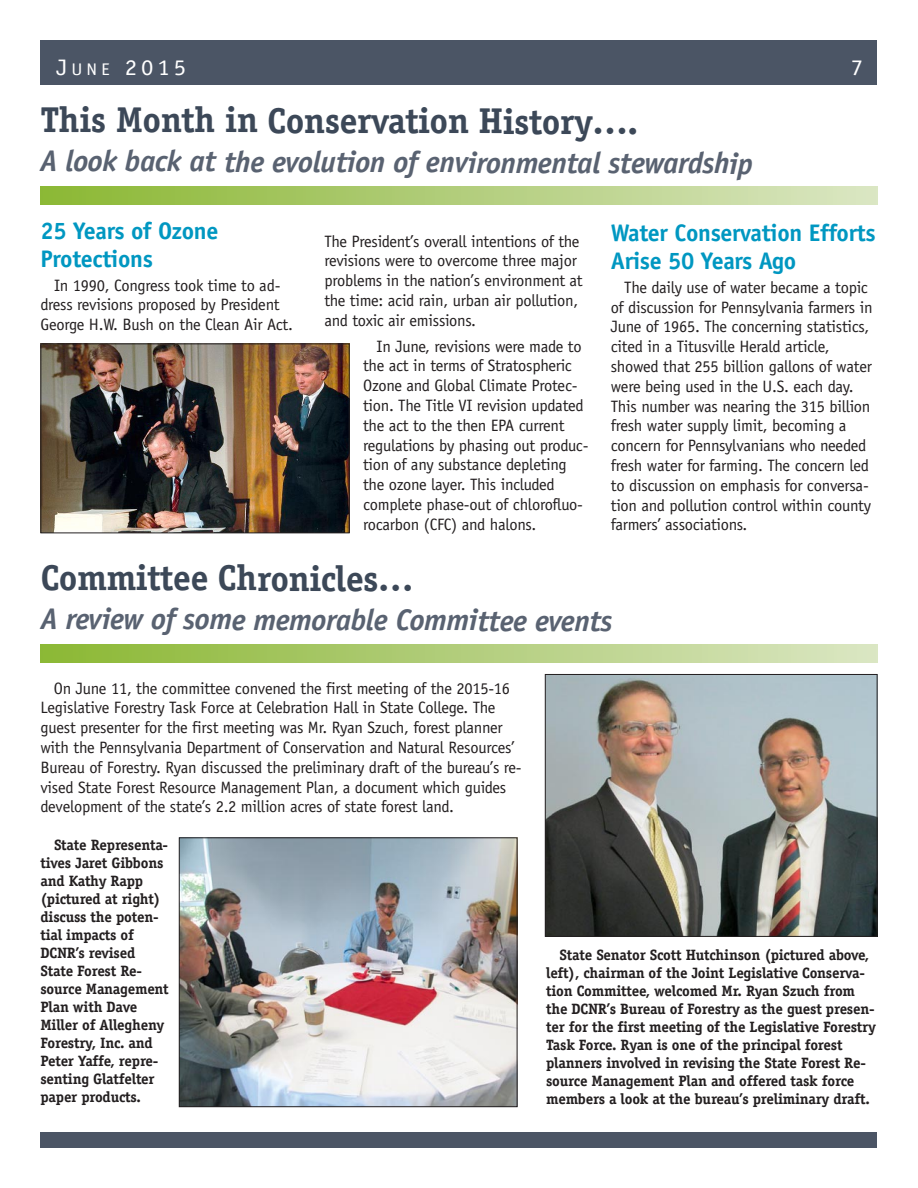
<style>
.page{position:relative;width:918px;height:1188px;background:#fff}
.page>*{position:absolute;margin:0;border:0;box-sizing:border-box;transform-origin:0 0}
.t1{font:700 36px "Officina Serif";letter-spacing:-.02em;color:#3c4858}
.t2{font:italic 700 30px "Officina Sans";letter-spacing:-.02em;color:#596271}
.t3{font:700 24px/28.8px "Officina Sans";letter-spacing:-.015em;color:#0097c1}
.t4{font:22.5px "Officina Sans";color:#fff;scale:1.1 1}
.t5{font:16.5px/19.8px "Officina Sans";letter-spacing:-.015em;color:#231f20}
.t6{font:700 15px/18px "Officina Serif";letter-spacing:-.015em;color:#231f20}
.s1{font-size:16.8px}
</style>
<div class="page">
<div style="left:40px;top:40px;width:838px;height:45px;background:#4b5565"></div>
<div style="left:40px;top:1132px;width:838px;height:16px;background:#4b5565"></div>
<div style="left:40px;top:186px;width:838px;height:18px;background:linear-gradient(to right,#8bb733,#dae5c3)"></div>
<div style="left:41px;top:644px;width:837px;height:18px;background:linear-gradient(to right,#8bb734,#dae6c3)"></div>
<img style="left:42px;top:346px;width:306px;height:185px">
<div style="left:40px;top:344px;width:310px;height:189px;border:1px solid #231f20"></div>
<img style="left:547px;top:676px;width:329px;height:259px">
<div style="left:545px;top:674px;width:333px;height:263px;border:1px solid #231f20"></div>
<img style="left:181px;top:839px;width:334px;height:266px">
<div style="left:179px;top:837px;width:338px;height:270px;border:1px solid #231f20"></div>
<h3 class="t4" style="left:57px;top:58px;width:119px">J<span class="s1">UNE</span> 2015</h3>
<h3 class="t4" style="left:851px;top:58px;width:13px">7</h3>
<h1 class="t1" style="left:40px;top:107px;width:599px">This Month in Conservation History….</h1>
<h2 class="t2" style="left:40px;top:151px;width:714px">A look back at the evolution of environmental stewardship</h2>
<h3 class="t3" style="left:40px;top:218px;width:179px">25 Years of Ozone<br>Protections</h3>
<p class="t5" style="left:40px;top:277px;width:254px;text-indent:14px">In 1990, Congress took time to ad&shy;dress revisions proposed by President<br>George H.W. Bush on the Clean Air Act.</p>
<p class="t5" style="left:324px;top:232px;width:260px">The President’s overall intentions of the revisions were to overcome three major problems in the nation’s environment at the time: acid rain, urban air pollution, and toxic air emissions.</p>
<p class="t5" style="left:363px;top:337px;width:227px;text-indent:14px">In June, revisions were made to the act in terms of Stratospheric<br>Ozone and Global Climate Protec&shy;tion. The Title VI revision updated the act to the then EPA current regulations by phasing out produc&shy;tion of any substance depleting the ozone layer. This included complete phase-out of chlorofluo&shy;rocarbon (CFC) and halons.</p>
<h3 class="t3" style="left:611px;top:220px;width:266px">Water Conservation Efforts<br>Arise 50 Years Ago</h3>
<p class="t5" style="left:611px;top:279px;width:263px;text-indent:14px">The daily use of water became a topic of discussion for Pennsylvania farmers in June of 1965. The concerning statistics, cited in a Titusville Herald article, showed that 255 billion gallons of water were being used in the U.S. each day.<br>This number was nearing the 315 billion fresh water supply limit, becoming a concern for Pennsylvanians who needed fresh water for farming. The concern led to discussion on emphasis for conversa&shy;tion and pollution control within county farmers’ associations.</p>
<h1 class="t1" style="left:41px;top:565px;width:375px">Committee Chronicles…</h1>
<h2 class="t2" style="left:41px;top:608px;width:573px">A review of some memorable Committee events</h2>
<p class="t5" style="left:40px;top:679px;width:483px;text-indent:14px">On June 11, the committee convened the first meeting of the 2015-16<br>Legislative Forestry Task Force at Celebration Hall in State College. The guest presenter for the first meeting was Mr. Ryan Szuch, forest planner with the Pennsylvania Department of Conservation and Natural Resources’ Bureau of Forestry. Ryan discussed the preliminary draft of the bureau’s re&shy;vised State Forest Resource Management Plan, a document which guides development of the state’s 2.2 million acres of state forest land.</p>
<p class="t6" style="left:40px;top:837px;width:130px;text-indent:14px">State Representa&shy;tives Jaret Gibbons and Kathy Rapp (pictured at right) discuss the poten&shy;tial impacts of<br>DCNR’s revised<br>State Forest Re&shy;source Management<br>Plan with Dave<br>Miller of Allegheny<br>Forestry, Inc. and<br>Peter Yaffe, repre&shy;senting Glatfelter paper products.</p>
<p class="t6" style="left:546px;top:947px;width:331px;text-indent:14px">State Senator Scott Hutchinson (pictured above, left), chairman of the Joint Legislative Conserva&shy;tion Committee, welcomed Mr. Ryan Szuch from the DCNR’s Bureau of Forestry as the guest presen&shy;ter for the first meeting of the Legislative Forestry Task Force. Ryan is one of the principal forest planners involved in revising the State Forest Re&shy;source Management Plan and offered task force members a look at the bureau’s preliminary draft.</p>
</div>
